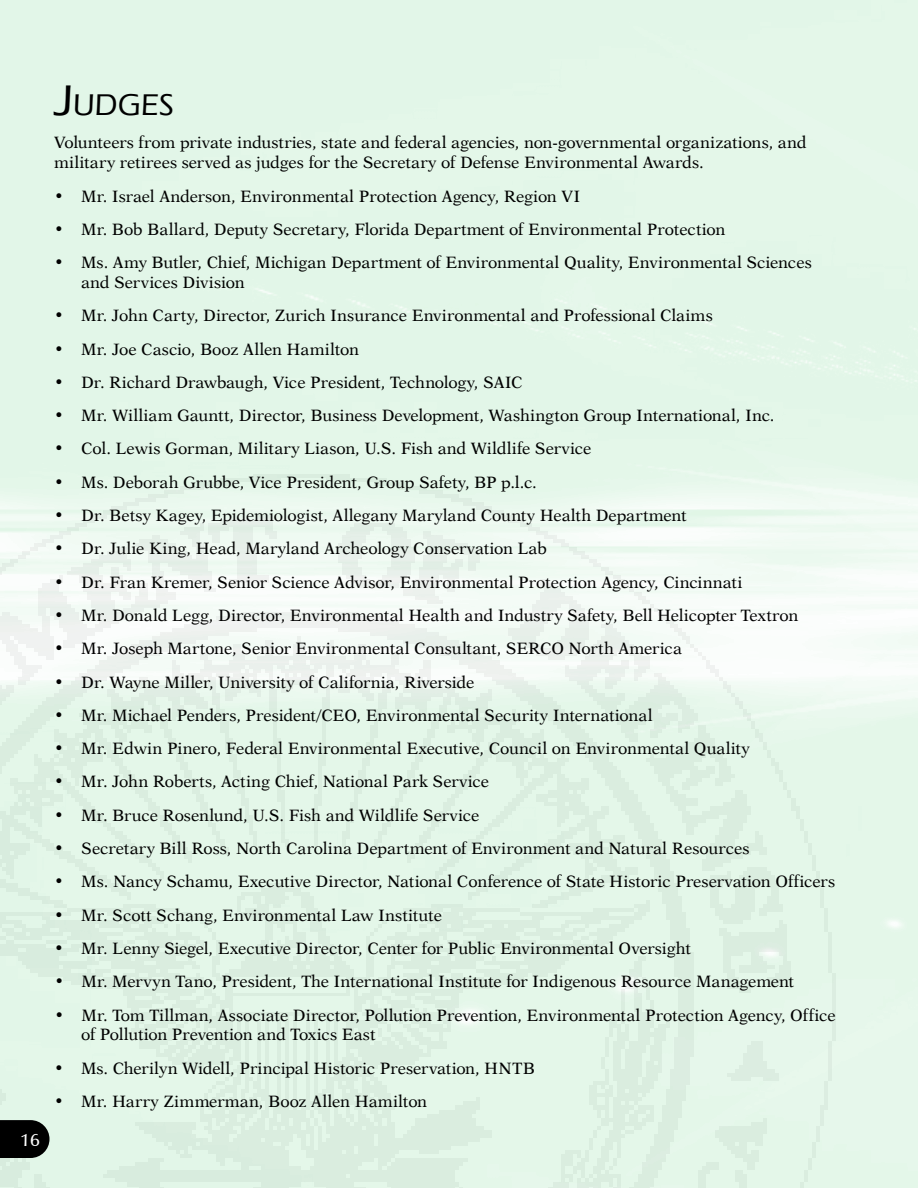
<style>
.page{position:relative;width:918px;height:1188px;background:#e2f6e8}
.page>*{position:absolute;margin:0;border:0;box-sizing:border-box;transform-origin:0 0}
.t1{font:500 31.5px "Eras IT Cby BT";color:#000}
.t2{font:600 18px "Zapf Humanist 601 BT";color:#fff}
.t3{font:16.5px/19.8px "Dutch 823 BT Roman B";letter-spacing:-.005em;color:#000}
.s1{font-size:45px}
</style>
<div class="page">
<img style="left:0;top:474px;width:835px;height:552px">
<svg style="left:0;top:1120px;width:50px;height:38px;background:#151715"></svg>
<p class="t2" style="left:20px;top:1129px;width:11px">16</p>
<h1 class="t1" style="left:54px;top:86px;width:119px"><span class="s1">J</span>UDGES</h1>
<p class="t3" style="left:54px;top:133px;width:754px">Volunteers from private industries, state and federal agencies, non-governmental organizations, and military retirees served as judges for the Secretary of Defense Environmental Awards.</p>
<p class="t3" style="left:54px;top:186px;width:528px">• Mr. Israel Anderson, Environmental Protection Agency, Region VI</p>
<p class="t3" style="left:54px;top:219px;width:673px">• Mr. Bob Ballard, Deputy Secretary, Florida Department of Environmental Protection</p>
<p class="t3" style="left:81px;top:252px;width:732px;text-indent:-27px">• Ms. Amy Butler, Chief, Michigan Department of Environmental Quality, Environmental Sciences and Services Division</p>
<p class="t3" style="left:54px;top:305px;width:660px">• Mr. John Carty, Director, Zurich Insurance Environmental and Professional Claims</p>
<p class="t3" style="left:54px;top:339px;width:307px">• Mr. Joe Cascio, Booz Allen Hamilton</p>
<p class="t3" style="left:54px;top:372px;width:470px">• Dr. Richard Drawbaugh, Vice President, Technology, SAIC</p>
<p class="t3" style="left:54px;top:405px;width:722px">• Mr. William Gauntt, Director, Business Development, Washington Group International, Inc.</p>
<p class="t3" style="left:54px;top:439px;width:539px">• Col. Lewis Gorman, Military Liason, U.S. Fish and Wildlife Service</p>
<p class="t3" style="left:54px;top:472px;width:484px">• Ms. Deborah Grubbe, Vice President, Group Safety, BP p.l.c.</p>
<p class="t3" style="left:54px;top:505px;width:634px">• Dr. Betsy Kagey, Epidemiologist, Allegany Maryland County Health Department</p>
<p class="t3" style="left:54px;top:538px;width:494px">• Dr. Julie King, Head, Maryland Archeology Conservation Lab</p>
<p class="t3" style="left:54px;top:572px;width:690px">• Dr. Fran Kremer, Senior Science Advisor, Environmental Protection Agency, Cincinnati</p>
<p class="t3" style="left:54px;top:605px;width:746px">• Mr. Donald Legg, Director, Environmental Health and Industry Safety, Bell Helicopter Textron</p>
<p class="t3" style="left:54px;top:638px;width:629px">• Mr. Joseph Martone, Senior Environmental Consultant, SERCO North America</p>
<p class="t3" style="left:54px;top:672px;width:422px">• Dr. Wayne Miller, University of California, Riverside</p>
<p class="t3" style="left:54px;top:705px;width:600px">• Mr. Michael Penders, President/CEO, Environmental Security International</p>
<p class="t3" style="left:54px;top:738px;width:697px">• Mr. Edwin Pinero, Federal Environmental Executive, Council on Environmental Quality</p>
<p class="t3" style="left:54px;top:772px;width:437px">• Mr. John Roberts, Acting Chief, National Park Service</p>
<p class="t3" style="left:54px;top:805px;width:427px">• Mr. Bruce Rosenlund, U.S. Fish and Wildlife Service</p>
<p class="t3" style="left:54px;top:838px;width:697px">• Secretary Bill Ross, North Carolina Department of Environment and Natural Resources</p>
<p class="t3" style="left:54px;top:871px;width:782px">• Ms. Nancy Schamu, Executive Director, National Conference of State Historic Preservation Officers</p>
<p class="t3" style="left:54px;top:905px;width:389px">• Mr. Scott Schang, Environmental Law Institute</p>
<p class="t3" style="left:54px;top:938px;width:638px">• Mr. Lenny Siegel, Executive Director, Center for Public Environmental Oversight</p>
<p class="t3" style="left:54px;top:971px;width:741px">• Mr. Mervyn Tano, President, The International Institute for Indigenous Resource Management</p>
<p class="t3" style="left:81px;top:1005px;width:756px;text-indent:-27px">• Mr. Tom Tillman, Associate Director, Pollution Prevention, Environmental Protection Agency, Office of Pollution Prevention and Toxics East</p>
<p class="t3" style="left:54px;top:1058px;width:483px">• Ms. Cherilyn Widell, Principal Historic Preservation, HNTB</p>
<p class="t3" style="left:54px;top:1091px;width:375px">• Mr. Harry Zimmerman, Booz Allen Hamilton</p>
</div>
